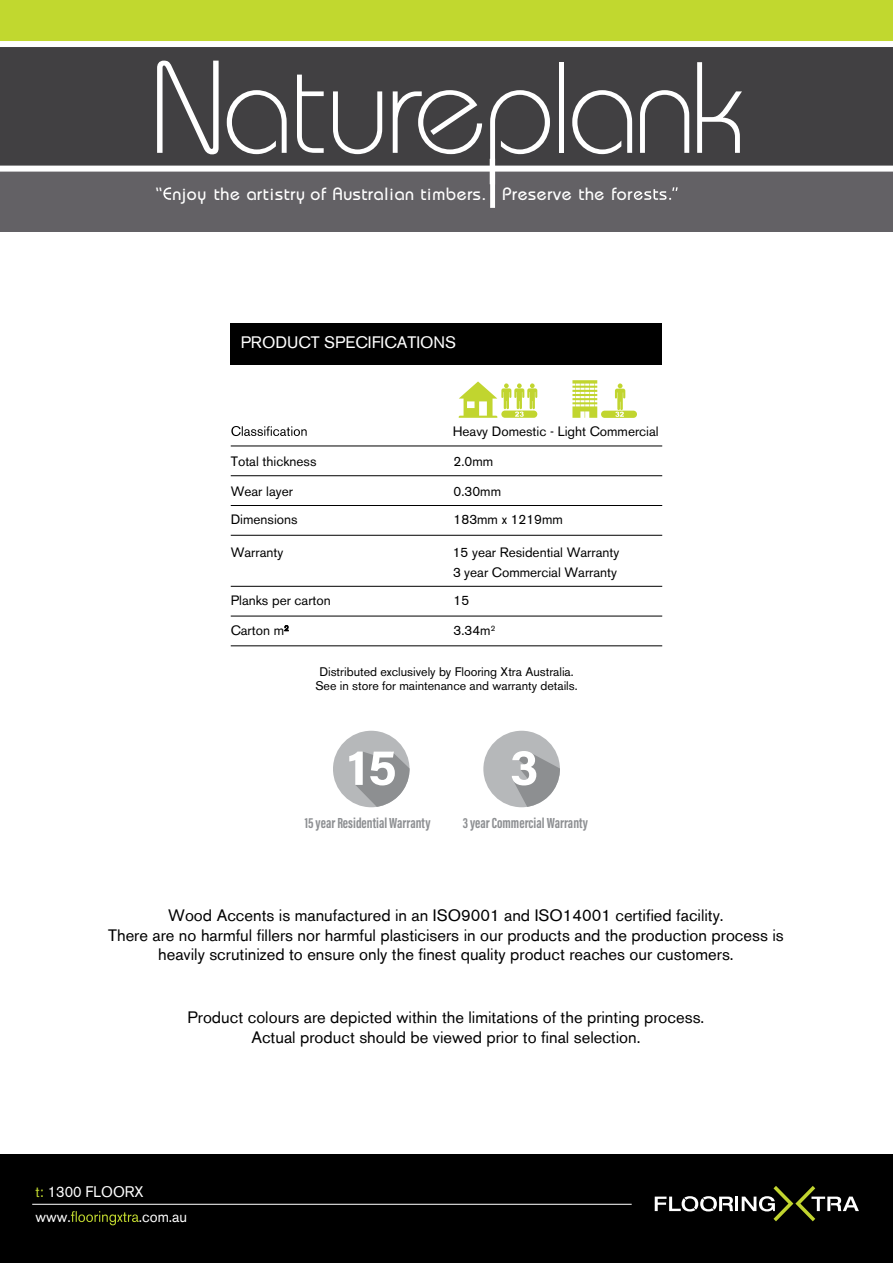
<style>
.page{position:relative;width:893px;height:1263px;background:#fff}
.page>*{position:absolute;margin:0;border:0;box-sizing:border-box;transform-origin:0 0}
.t1{font:300 129.6px "Bauhaus Std";letter-spacing:-.05em;color:#fff}
.t2{font:700 50.55px "Acumin Pro";color:#fff}
.t3{font:500 17.7px "Bauhaus Std";letter-spacing:.04em;color:#fff}
.t4{font:16.5px/19.8px "Akzidenz Grotesk BE";color:#000;text-align:center}
.t5{font:16.5px "Akzidenz Grotesk BE";color:#fff}
.t6{font:15.15px/24.5px "Akzidenz Grotesk BE";color:#fff;scale:.96 1}
.t7{font:700 15px "Acumin Pro Extra Cond";color:#8d8f92}
.t8{font:13.5px/28.5px "Akzidenz Grotesk BE";color:#000}
.t9{font:12.3px/13.5px "Akzidenz Grotesk BE";color:#000;text-align:center}
.s1{color:#c1d82f}
</style>
<div class="page">
<div style="left:0;top:1156px;width:892px;height:107px;background:#000"></div>
<hr style="left:735px;top:1196px;width:3px;height:15px;background:#fff">
<svg style="left:742px;top:1186px;width:117px;height:35px"></svg>
<svg style="left:655px;top:1196px;width:78px;height:15px"></svg>
<hr style="left:32px;top:1204px;width:600px;height:1px;background:#fff">
<svg style="left:71px;top:1211px;width:68px;height:14px"></svg>
<div style="left:0;top:41px;width:893px;height:128px;background:#414042"></div>
<div style="left:0;top:0;width:893px;height:43px;background:#c1d82f"></div>
<div style="left:0;top:41px;width:893px;height:6px;background:#fff"></div>
<div style="left:0;top:169px;width:893px;height:63px;background:#636165"></div>
<div style="left:0;top:166px;width:893px;height:6px;background:#fff"></div>
<svg style="left:418px;top:90px;width:64px;height:64px"></svg>
<svg style="left:163px;top:187px;width:8px;height:13px"></svg>
<svg style="left:634px;top:187px;width:44px;height:13px"></svg>
<div style="left:490px;top:159px;width:5px;height:25px;background:#fff"></div>
<div style="left:231px;top:324px;width:431px;height:41px;background:#000"></div>
<svg style="left:459px;top:381px;width:78px;height:37px"></svg>
<hr style="left:231px;top:446px;width:431px;height:1px;background:#000">
<hr style="left:231px;top:475px;width:431px;height:1px;background:#000">
<hr style="left:231px;top:505px;width:431px;height:1px;background:#000">
<hr style="left:231px;top:535px;width:431px;height:1px;background:#000">
<hr style="left:231px;top:586px;width:431px;height:1px;background:#000">
<hr style="left:231px;top:616px;width:431px;height:1px;background:#000">
<hr style="left:231px;top:645px;width:431px;height:1px;background:#000">
<svg style="left:231px;top:426px;width:76px;height:10px"></svg>
<svg style="left:285px;top:625px;width:4px;height:6px"></svg>
<div style="left:333px;top:731px;width:76px;height:76px;background:#b6b8ba;border-radius:50%"></div>
<svg style="left:355px;top:751px;width:55px;height:56px"></svg>
<div style="left:483px;top:731px;width:77px;height:76px;background:#b6b8ba;border-radius:50%"></div>
<svg style="left:512px;top:752px;width:48px;height:55px"></svg>
<svg style="left:572px;top:380px;width:25px;height:38px"></svg>
<div style="left:601px;top:411px;width:36px;height:7px;background:#c1d52f;border-radius:4px"></div>
<svg style="left:615px;top:383px;width:10px;height:34px"></svg>
<h1 class="t1" style="left:148px;top:73px;width:148px">NaNa</h1>
<p class="t3" style="left:155px;top:187px;width:8px">“</p>
<p class="t3" style="left:173px;top:187px;width:462px">njoy the artistry of Australian timbers. Preserve the for</p>
<h1 class="t1" style="left:482px;top:61px;width:216px">plan</h1>
<h1 class="t1" style="left:689px;top:73px;width:59px">kk</h1>
<h1 class="t1" style="left:289px;top:61px;width:133px">tur</h1>
<h1 class="t1" style="left:482px;top:86px;width:216px">plan</h1>
<h1 class="t1" style="left:289px;top:86px;width:133px">tur</h1>
<p class="t5" style="left:241px;top:336px;width:217px">PRODUCT SPECIFICATIONS</p>
<p class="t8" style="left:231px;top:448px;width:87px">Total thickness</p>
<p class="t8" style="left:231px;top:478px;width:68px">Wear layer<br>Dimensions</p>
<p class="t8" style="left:231px;top:540px;width:54px">Warranty</p>
<p class="t8" style="left:231px;top:588px;width:102px">Planks per carton</p>
<p class="t8" style="left:231px;top:618px;width:60px">Carton m<sup>2</sup></p>
<p class="t8" style="left:453px;top:418px;width:207px">Heavy Domestic - Light Commercial</p>
<p class="t8" style="left:454px;top:448px;width:41px">2.0mm</p>
<p class="t8" style="left:454px;top:478px;width:111px">0.30mm<br>183mm x 1219mm</p>
<p class="t8" style="left:453px;top:540px;width:168px">15 year Residential Warranty</p>
<p class="t8" style="left:454px;top:588px;width:17px">15</p>
<p class="t8" style="left:454px;top:618px;width:43px">3.34m<sup>2</sup></p>
<p class="t8" style="left:453px;top:559px;width:165px">3 year Commercial Warranty</p>
<p class="t9" style="left:315px;top:666px;width:264px">Distributed exclusively by Flooring Xtra Australia.<br>See in store for maintenance and warranty details.</p>
<h2 class="t2" style="left:347px;top:738px;width:51px">15</h2>
<h2 class="t2" style="left:510px;top:738px;width:30px">3</h2>
<p class="t7" style="left:305px;top:817px;width:127px">15 year Residential Warranty</p>
<p class="t7" style="left:463px;top:817px;width:127px">3 year Commercial Warranty</p>
<p class="t4" style="left:108px;top:905px;width:677px">Wood Accents is manufactured in an ISO9001 and ISO14001 certified facility.<br>There are no harmful fillers nor harmful plasticisers in our products and the production process is heavily scrutinized to ensure only the finest quality product reaches our customers.</p>
<p class="t4" style="left:188px;top:1007px;width:518px">Product colours are depicted within the limitations of the printing process.<br>Actual product should be viewed prior to final selection.</p>
<p class="t6" style="left:36px;top:1181px;width:114px"><span class="s1">t:</span> 1300 FLOORX www.</p>
<p class="t6" style="left:139px;top:1206px;width:52px">.com.au</p>
</div>
